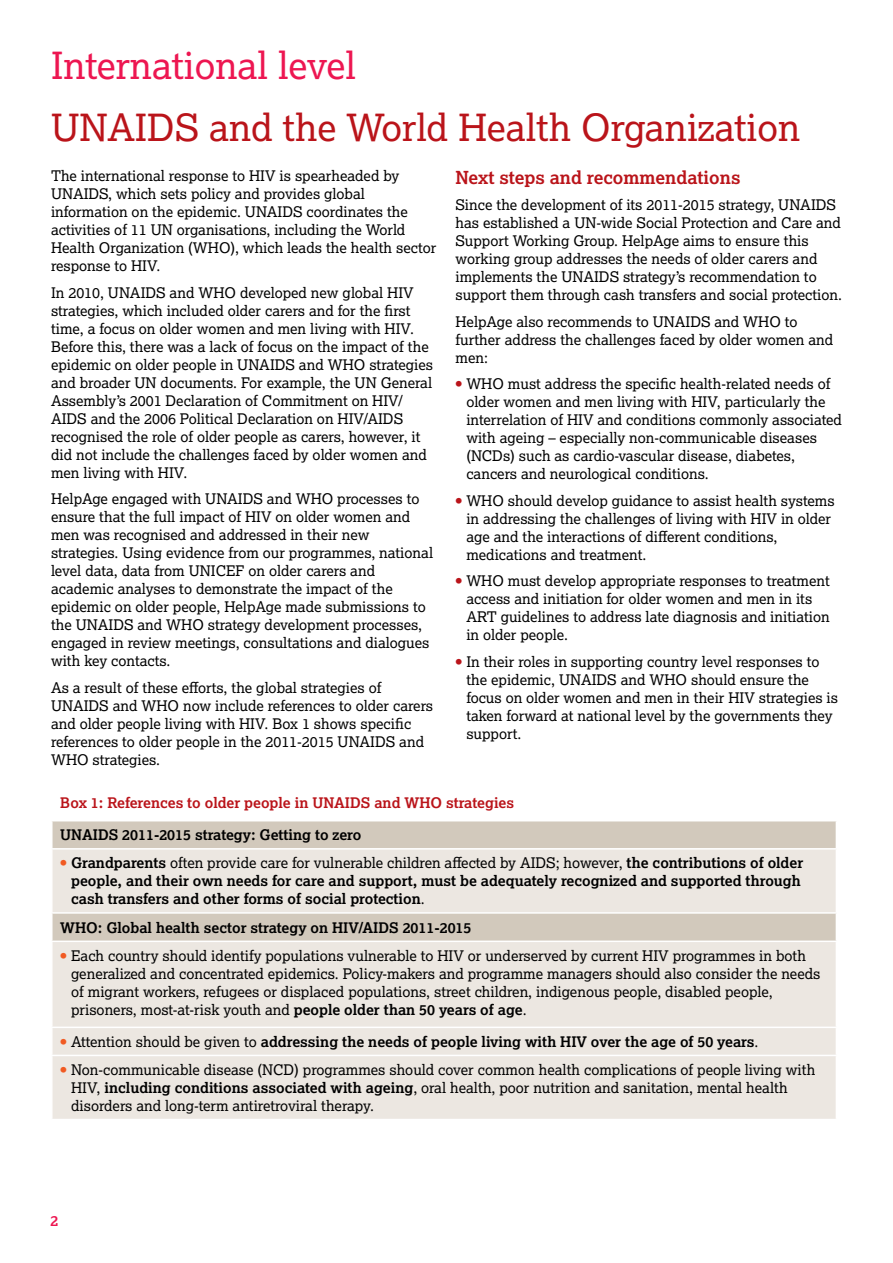
<style>
.page{position:relative;width:893px;height:1263px;background:#fff}
.page>*{position:absolute;margin:0;border:0;box-sizing:border-box;transform-origin:0 0}
.t1{font:37.5px "Lexia";color:#ba141a}
.t2{font:37.5px "Lexia";color:#ed1651}
.t3{font:700 18px "Lexia";color:#ba141a}
.t4{font:14.7px/18px "Lexia";color:#000}
.t5{font:700 14.7px/18px "Lexia";color:#000}
.t6{font:700 14.7px "Lexia";color:#ba141a}
.t7{font:700 14.7px "Lexia";color:#ed1651}
.s1{font-family:"Lexia X Bold";color:#ba141a}
.s2{font-family:"Lexia X Bold";font-weight:400;color:#f15a22}
.s3{font-weight:400}
.s4{font-family:"Lexia X Bold";color:#f15a22}
.s5{font-weight:700}
</style>
<div class="page">
<div style="left:53px;top:821px;width:783px;height:27px;background:#d2c9bc"></div>
<svg style="left:53px;top:849px;width:783px;height:270px;background:#e9e4dd"></svg>
<hr style="left:51px;top:912px;width:786px;height:2px;background:#fff">
<hr style="left:51px;top:940px;width:786px;height:2px;background:#fff">
<hr style="left:51px;top:1026px;width:786px;height:2px;background:#fff">
<hr style="left:51px;top:1055px;width:786px;height:1px;background:#fff">
<h1 class="t2" style="left:51px;top:42px;width:307px">International level</h1>
<h1 class="t1" style="left:51px;top:104px;width:751px">UNAIDS and the World Health Organization</h1>
<p class="t4" style="left:51px;top:166px;width:387px">The international response to HIV is spearheaded by UNAIDS, which sets policy and provides global information on the epidemic. UNAIDS coordinates the activities of 11 UN organisations, including the World Health Organization (WHO), which leads the health sector response to HIV.</p>
<p class="t4" style="left:51px;top:283px;width:384px">In 2010, UNAIDS and WHO developed new global HIV strategies, which included older carers and for the first time, a focus on older women and men living with HIV.<br>Before this, there was a lack of focus on the impact of the epidemic on older people in UNAIDS and WHO strategies and broader UN documents. For example, the UN General Assembly’s 2001 Declaration of Commitment on HIV/ AIDS and the 2006 Political Declaration on HIV/AIDS recognised the role of older people as carers, however, it did not include the challenges faced by older women and men living with HIV.</p>
<p class="t4" style="left:51px;top:490px;width:384px">HelpAge engaged with UNAIDS and WHO processes to ensure that the full impact of HIV on older women and men was recognised and addressed in their new strategies. Using evidence from our programmes, national level data, data from UNICEF on older carers and academic analyses to demonstrate the impact of the epidemic on older people, HelpAge made submissions to the UNAIDS and WHO strategy development processes, engaged in review meetings, consultations and dialogues with key contacts.</p>
<p class="t4" style="left:51px;top:678px;width:384px">As a result of these efforts, the global strategies of UNAIDS and WHO now include references to older carers and older people living with HIV. Box 1 shows specific references to older people in the 2011-2015 UNAIDS and WHO strategies.</p>
<p class="t3" style="left:455px;top:166px;width:286px">Next steps and recommendations</p>
<p class="t4" style="left:455px;top:196px;width:388px">Since the development of its 2011-2015 strategy, UNAIDS has established a UN-wide Social Protection and Care and Support Working Group. HelpAge aims to ensure this working group addresses the needs of older carers and implements the UNAIDS strategy’s recommendation to support them through cash transfers and social protection.</p>
<p class="t4" style="left:455px;top:312px;width:379px">HelpAge also recommends to UNAIDS and WHO to further address the challenges faced by older women and men:</p>
<p class="t4" style="left:466px;top:375px;width:377px;text-indent:-11px"><span class="s1">•</span> WHO must address the specific health-related needs of older women and men living with HIV, particularly the interrelation of HIV and conditions commonly associated with ageing – especially non-communicable diseases (NCDs) such as cardio-vascular disease, diabetes, cancers and neurological conditions.</p>
<p class="t4" style="left:466px;top:491px;width:370px;text-indent:-11px"><span class="s1">•</span> WHO should develop guidance to assist health systems in addressing the challenges of living with HIV in older age and the interactions of different conditions, medications and treatment.</p>
<p class="t4" style="left:466px;top:572px;width:365px;text-indent:-11px"><span class="s1">•</span> WHO must develop appropriate responses to treatment access and initiation for older women and men in its ART guidelines to address late diagnosis and initiation in older people.</p>
<p class="t4" style="left:466px;top:652px;width:373px;text-indent:-11px"><span class="s1">•</span> In their roles in supporting country level responses to the epidemic, UNAIDS and WHO should ensure the focus on older women and men in their HIV strategies is taken forward at national level by the governments they support.</p>
<p class="t6" style="left:60px;top:794px;width:455px">Box 1: References to older people in UNAIDS and WHO strategies</p>
<p class="t5" style="left:60px;top:826px;width:303px">UNAIDS 2011-2015 strategy: Getting to zero</p>
<p class="t5" style="left:71px;top:854px;width:734px;text-indent:-11px"><span class="s2">•</span> Grandparents <span class="s3">often provide care for vulnerable children affected by AIDS; however,</span> the contributions of older people, and their own needs for care and support, must be adequately recognized and supported through cash transfers and other forms of social protection<span class="s3">.</span></p>
<p class="t5" style="left:60px;top:918px;width:413px">WHO: Global health sector strategy on HIV/AIDS 2011-2015</p>
<p class="t4" style="left:71px;top:946px;width:751px;text-indent:-11px"><span class="s4">•</span> Each country should identify populations vulnerable to HIV or underserved by current HIV programmes in both generalized and concentrated epidemics. Policy-makers and programme managers should also consider the needs of migrant workers, refugees or displaced populations, street children, indigenous people, disabled people, prisoners, most-at-risk youth and <span class="s5">people older than 50 years of age</span>.</p>
<p class="t5" style="left:60px;top:1032px;width:700px"><span class="s2">•</span> <span class="s3">Attention should be given to</span> addressing the needs of people living with HIV over the age of 50 years<span class="s3">.</span></p>
<p class="t4" style="left:71px;top:1060px;width:746px;text-indent:-11px"><span class="s4">•</span> Non-communicable disease (NCD) programmes should cover common health complications of people living with<br>HIV, <span class="s5">including conditions associated with ageing</span>, oral health, poor nutrition and sanitation, mental health disorders and long-term antiretroviral therapy.</p>
<p class="t7" style="left:51px;top:1211px;width:9px">2</p>
</div>
